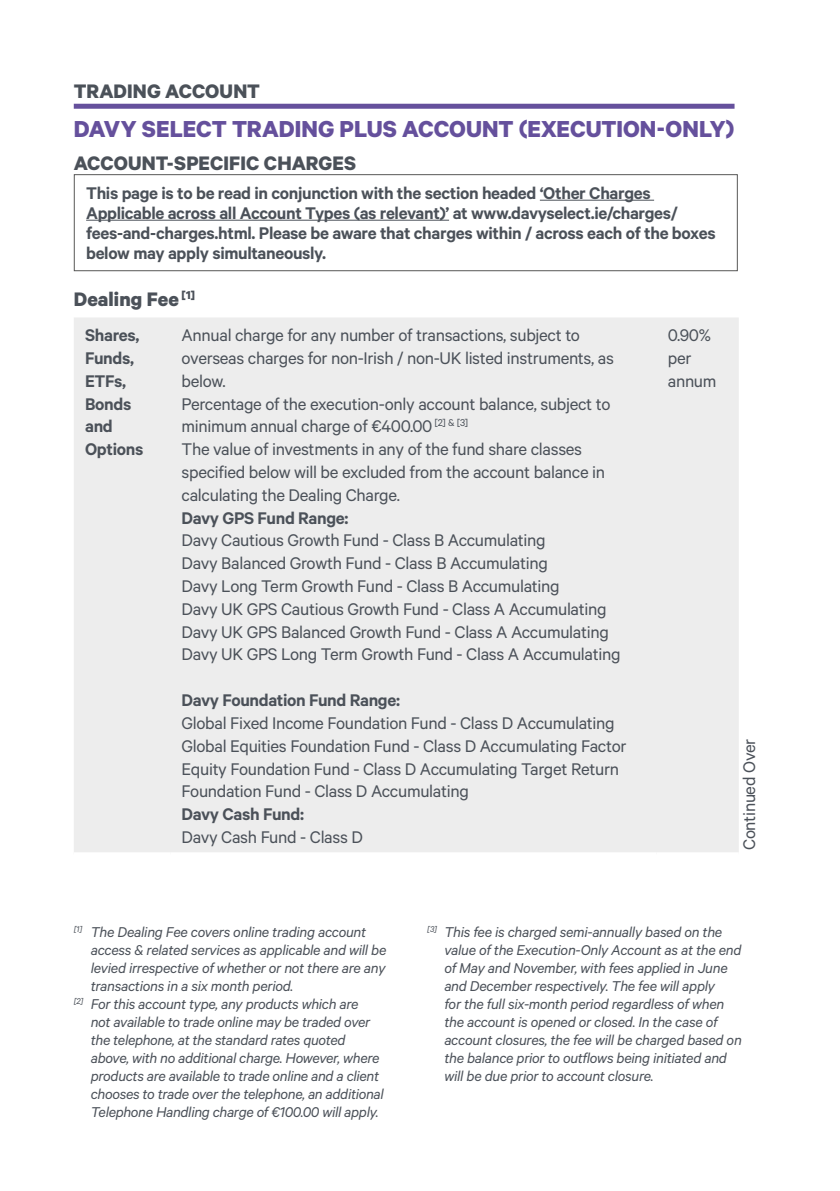
<style>
.page{position:relative;width:840px;height:1191px;background:#fff}
.page>*{position:absolute;margin:0;border:0;box-sizing:border-box;transform-origin:0 0}
.t1{font:700 26px "Calibre";color:#65509c}
.t2{font:700 22px "Calibre";letter-spacing:.005em;color:#4b5159}
.t3{font:19px/22.8px "Calibre";letter-spacing:-.02em;color:#4b5159}
.t4{font:600 19px/22.8px "Calibre";letter-spacing:-.02em;color:#4b5159}
.t5{font:italic 16px/18px "Calibre";letter-spacing:-.02em;color:#4b5159}
</style>
<div class="page">
<div style="left:74px;top:104px;width:660px;height:5px;background:#65509c"></div>
<hr style="left:539px;top:200px;width:114px;height:1px;background:#4b5159">
<hr style="left:86px;top:220px;width:363px;height:1px;background:#4b5159">
<div style="left:74px;top:174px;width:663px;height:97px;border:1px solid #575756"></div>
<div style="left:74px;top:318px;width:664px;height:534px;background:#ededed"></div>
<p class="t2" style="left:74px;top:77px;width:187px">TRADING ACCOUNT</p>
<h1 class="t1" style="left:74px;top:113px;width:662px">DAVY SELECT TRADING PLUS ACCOUNT (EXECUTION-ONLY)</h1>
<p class="t2" style="left:74px;top:149px;width:283px">ACCOUNT-SPECIFIC CHARGES</p>
<p class="t4" style="left:86px;top:182px;width:630px;line-height:20px">This page is to be read in conjunction with the section headed ‘Other Charges Applicable across all Account Types (as relevant)’ at www.davyselect.ie/charges/ fees-and-charges.html. Please be aware that charges within / across each of the boxes below may apply simultaneously.</p>
<p class="t2" style="left:74px;top:286px;width:123px">Dealing Fee <sup>[1]</sup></p>
<p class="t4" style="left:85px;top:323px;width:60px">Shares,<br>Funds,<br>ETFs,<br>Bonds and<br>Options</p>
<p class="t3" style="left:181px;top:323px;width:433px">Annual charge for any number of transactions, subject to overseas charges for non-Irish / non-UK listed instruments, as below.<br>Percentage of the execution-only account balance, subject to minimum annual charge of €400.00 <sup>[2]</sup> <sup>&amp;</sup> <sup>[3]<br></sup>The value of investments in any of the fund share classes specified below will be excluded from the account balance in calculating the Dealing Charge.</p>
<p class="t4" style="left:181px;top:506px;width:168px">Davy GPS Fund Range:</p>
<p class="t3" style="left:181px;top:528px;width:440px">Davy Cautious Growth Fund - Class B Accumulating<br>Davy Balanced Growth Fund - Class B Accumulating<br>Davy Long Term Growth Fund - Class B Accumulating<br>Davy UK GPS Cautious Growth Fund - Class A Accumulating Davy UK GPS Balanced Growth Fund - Class A Accumulating Davy UK GPS Long Term Growth Fund - Class A Accumulating</p>
<p class="t4" style="left:181px;top:688px;width:220px">Davy Foundation Fund Range:</p>
<p class="t3" style="left:181px;top:711px;width:446px">Global Fixed Income Foundation Fund - Class D Accumulating Global Equities Foundation Fund - Class D Accumulating Factor Equity Foundation Fund - Class D Accumulating Target Return Foundation Fund - Class D Accumulating</p>
<p class="t4" style="left:181px;top:802px;width:124px">Davy Cash Fund:</p>
<p class="t3" style="left:181px;top:825px;width:183px">Davy Cash Fund - Class D</p>
<p class="t3" style="left:667px;top:323px;width:50px">0.90% per annum</p>
<p class="t3" style="left:736px;top:850px;width:113px;rotate:-90deg">Continued Over</p>
<p class="t5" style="left:74px;top:922px;width:294px"><sup>[1]</sup> The Dealing Fee covers online trading account</p>
<p class="t5" style="left:91px;top:940px;width:297px">access &amp; related services as applicable and will be</p>
<p class="t5" style="left:91px;top:958px;width:296px">levied irrespective of whether or not there are any</p>
<p class="t5" style="left:91px;top:976px;width:204px">transactions in a six month period.</p>
<p class="t5" style="left:74px;top:994px;width:286px"><sup>[2]</sup> For this account type, any products which are</p>
<p class="t5" style="left:91px;top:1012px;width:281px">not available to trade online may be traded over</p>
<p class="t5" style="left:91px;top:1030px;width:256px">the telephone, at the standard rates quoted</p>
<p class="t5" style="left:91px;top:1048px;width:290px">above, with no additional charge. However, where</p>
<p class="t5" style="left:91px;top:1066px;width:290px">products are available to trade online and a client</p>
<p class="t5" style="left:91px;top:1084px;width:294px">chooses to trade over the telephone, an additional</p>
<p class="t5" style="left:91px;top:1102px;width:289px">Telephone Handling charge of €100.00 will apply.</p>
<p class="t5" style="left:444px;top:922px;width:299px;text-indent:-17px"><sup>[3]</sup> This fee is charged semi-annually based on the value of the Execution-Only Account as at the end of May and November, with fees applied in June and December respectively. The fee will apply<br>for the full six-month period regardless of when the account is opened or closed. In the case of account closures, the fee will be charged based on the balance prior to outflows being initiated and will be due prior to account closure.</p>
</div>
